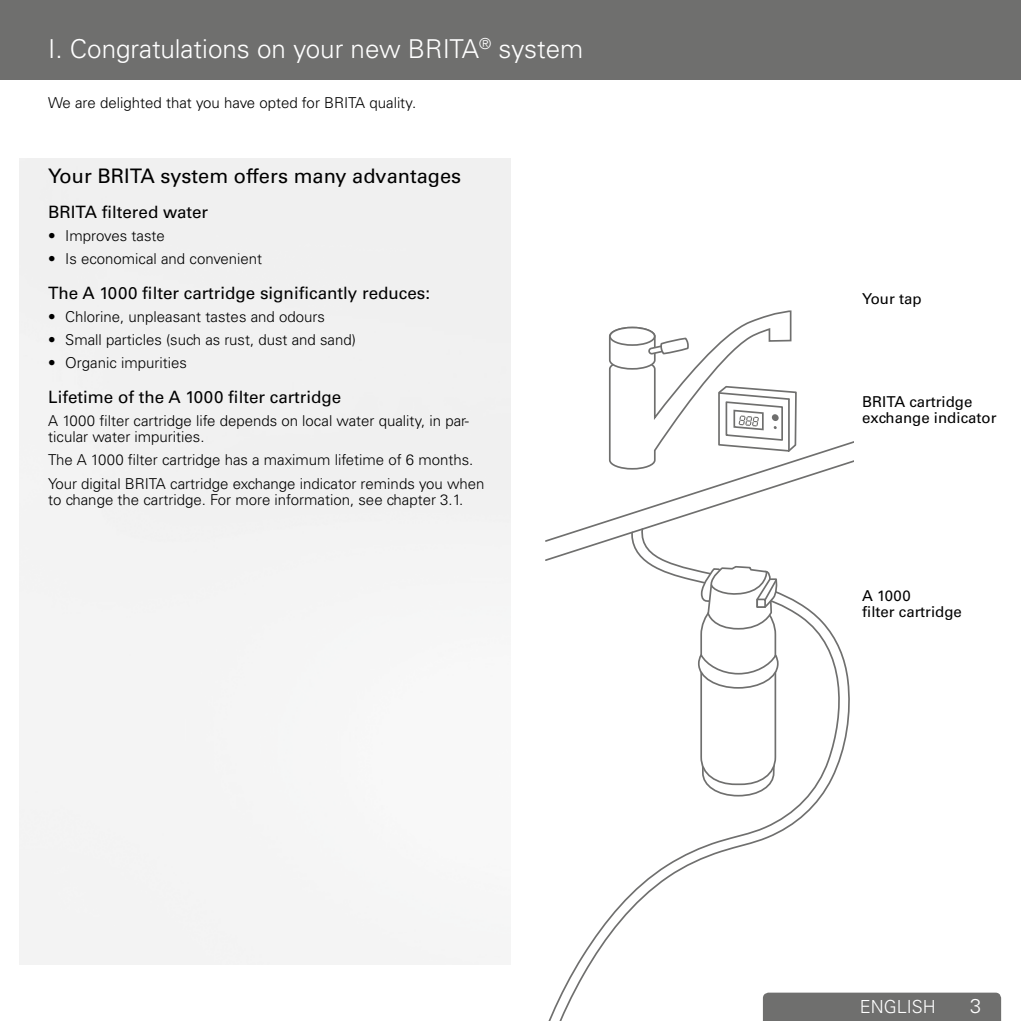
<style>
.page{position:relative;width:1021px;height:1021px;background:#fff}
.page>*{position:absolute;margin:0;border:0;box-sizing:border-box;transform-origin:0 0}
.t1{font:300 26px "Univers CE";color:#fff}
.t2{font:500 20px "Univers CE";color:#000}
.t3{font:300 20px "Univers";color:#fff}
.t4{font:300 18px "Univers";color:#fff}
.t5{font:500 17px "Univers CE";color:#000}
.t6{font:300 15px/16px "Univers CE";color:#000}
.t7{font:500 15px/16px "Univers CE";color:#000}
</style>
<div class="page">
<div style="left:0;top:0;width:1020px;height:79px;background:#6f6f6e"></div>
<div style="left:851px;top:992px;width:150px;height:28px;background:#6f6f6e"></div>
<svg style="left:549px;top:797px;width:302px;height:223px"></svg>
<svg style="left:545px;top:310px;width:308px;height:487px"></svg>
<h1 class="t1" style="left:48px;top:34px;width:536px">I. Congratulations on your new BRITA<sup>®</sup> system</h1>
<p class="t6" style="left:48px;top:95px;width:369px">We are delighted that you have opted for BRITA quality.</p>
<h2 class="t2" style="left:48px;top:164px;width:414px">Your BRITA system offers many advantages</h2>
<p class="t5" style="left:48px;top:202px;width:161px">BRITA filtered water</p>
<p class="t6" style="left:48px;top:228px;width:118px">• Improves taste</p>
<p class="t6" style="left:48px;top:251px;width:215px">• Is economical and convenient</p>
<p class="t5" style="left:48px;top:283px;width:383px">The A 1000 filter cartridge significantly reduces:</p>
<p class="t6" style="left:48px;top:309px;width:278px">• Chlorine, unpleasant tastes and odours</p>
<p class="t6" style="left:48px;top:332px;width:309px">• Small particles (such as rust, dust and sand)</p>
<p class="t6" style="left:48px;top:355px;width:140px">• Organic impurities</p>
<p class="t5" style="left:48px;top:387px;width:294px">Lifetime of the A 1000 filter cartridge</p>
<p class="t6" style="left:48px;top:413px;width:422px">A 1000 filter cartridge life depends on local water quality, in par&shy;ticular water impurities.</p>
<p class="t6" style="left:48px;top:449px;width:438px;line-height:23px">The A 1000 filter cartridge has a maximum lifetime of 6 months.<br>Your digital BRITA cartridge exchange indicator reminds you when</p>
<p class="t6" style="left:48px;top:491px;width:416px">to change the cartridge. For more information, see chapter 3.1.</p>
<p class="t7" style="left:862px;top:291px;width:61px">Your tap</p>
<p class="t7" style="left:862px;top:394px;width:136px">BRITA cartridge exchange indicator</p>
<p class="t7" style="left:862px;top:588px;width:101px">A 1000<br>filter cartridge</p>
<p class="t4" style="left:859px;top:995px;width:77px">ENGLISH</p>
<h2 class="t3" style="left:970px;top:993px;width:13px">3</h2>
</div>
